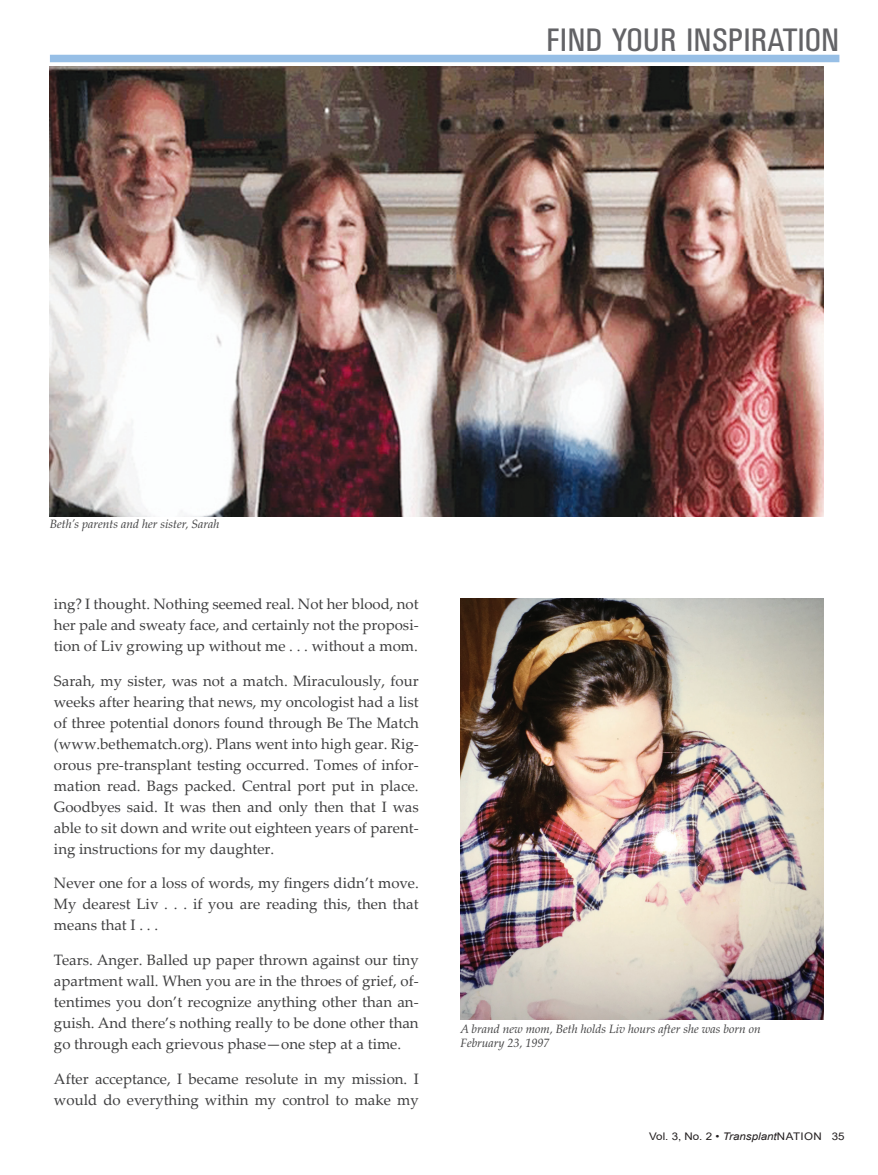
<style>
.page{position:relative;width:878px;height:1175px;background:#fff}
.page>*{position:absolute;margin:0;border:0;box-sizing:border-box;transform-origin:0 0}
.t1{font:33.75px "Univers Roman Cond DTC";color:#636366}
.t2{font:15px/21px "Palatino Linotype";color:#3e3e3f;text-align:justify}
.t3{font:italic 12px/14.4px "Palatino";color:#3e3e3f}
.t4{font:10.5px "Arial";color:#231f20;scale:1.1 1}
.s1{font-style:italic}
</style>
<div class="page">
<div style="left:50px;top:55px;width:789px;height:7px;background:#97bfe6"></div>
<img style="left:50px;top:66px;width:773px;height:450px">
<img style="left:460px;top:598px;width:363px;height:421px">
<p class="t1" style="left:546px;top:21px;width:294px">FIND YOUR INSPIRATION</p>
<p class="t3" style="left:50px;top:517px;width:171px">Beth’s parents and her sister, Sarah</p>
<p class="t2" style="left:54px;top:593px;width:366px">ing? I thought. Nothing seemed real. Not her blood, not her pale and sweaty face, and certainly not the proposi&shy;tion of Liv growing up without me . . . without a mom.</p>
<p class="t2" style="left:54px;top:669px;width:366px">Sarah, my sister, was not a match. Miraculously, four weeks after hearing that news, my oncologist had a list of three potential donors found through Be The Match (www.bethematch.org). Plans went into high gear. Rig&shy;orous pre-transplant testing occurred. Tomes of infor&shy;mation read. Bags packed. Central port put in place.<br>Goodbyes said. It was then and only then that I was able to sit down and write out eighteen years of parent&shy;ing instructions for my daughter.</p>
<p class="t2" style="left:54px;top:872px;width:366px">Never one for a loss of words, my fingers didn’t move.<br>My dearest Liv . . . if you are reading this, then that means that I . . .</p>
<p class="t2" style="left:54px;top:948px;width:366px">Tears. Anger. Balled up paper thrown against our tiny apartment wall. When you are in the throes of grief, of&shy;tentimes you don’t recognize anything other than an&shy;guish. And there’s nothing really to be done other than go through each grievous phase—one step at a time.</p>
<p class="t2" style="left:54px;top:1067px;width:366px">After acceptance, I became resolute in my mission. I would do everything within my control to make my</p>
<p class="t3" style="left:460px;top:1021px;width:302px">A brand new mom, Beth holds Liv hours after she was born on<br>February 23, 1997</p>
<p class="t4" style="left:649px;top:1129px;width:179px">VOL. 3, NO. 2 • <span class="s1">Transplant</span>NATION 35</p>
</div>
